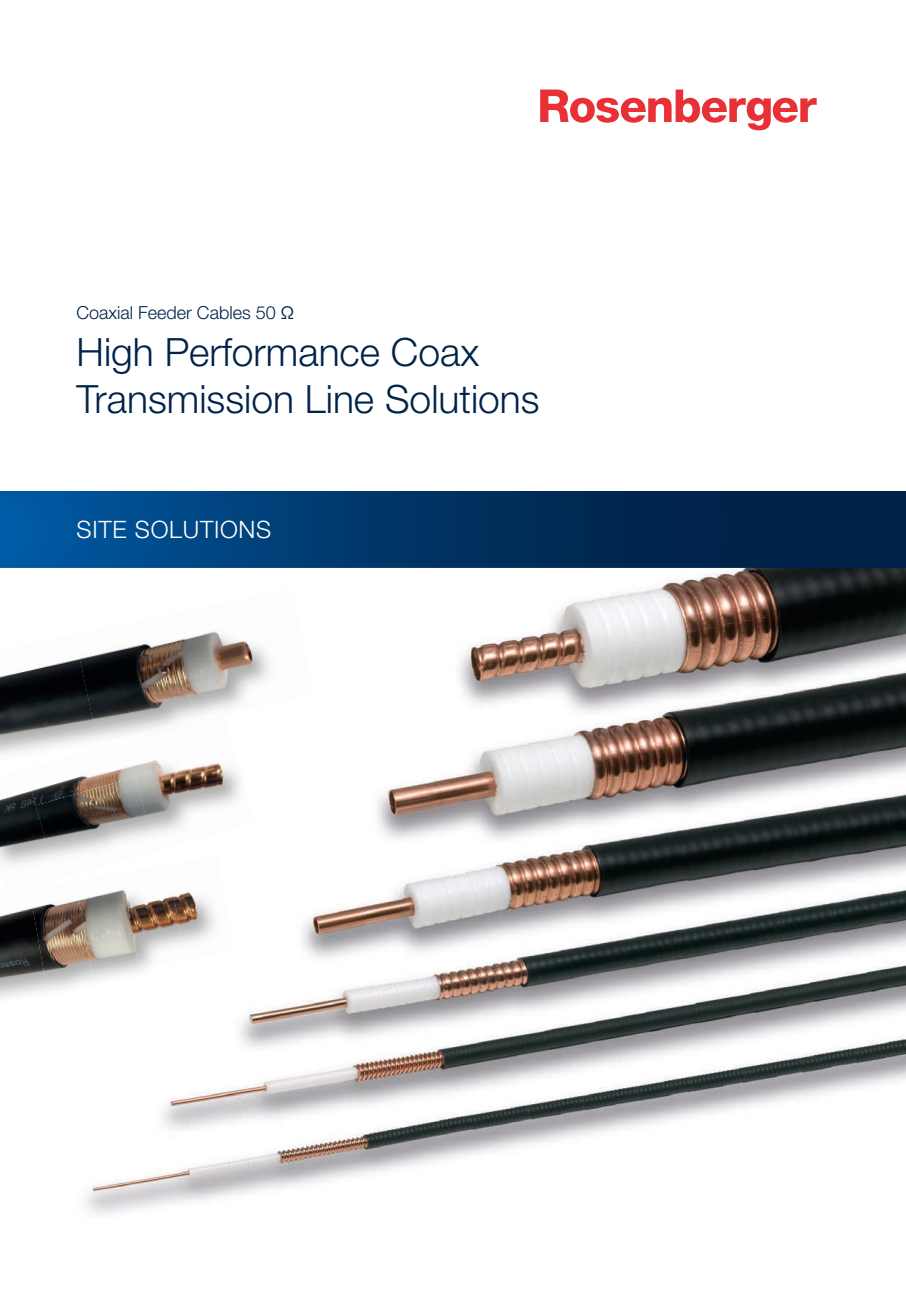
<style>
.page{position:relative;width:906px;height:1289px;background:#fff}
.page>*{position:absolute;margin:0;border:0;box-sizing:border-box;transform-origin:0 0}
.t1{font:300 39px/46.8px "Helvetica Neue LT Pro";color:#002349}
.t2{font:300 24px "Helvetica Neue LT Pro";letter-spacing:.03em;color:#fff}
.t3{font:300 18px "Helvetica Neue LT Pro";color:#002349}
</style>
<div class="page">
<svg style="left:0;top:491px;width:906px;height:77px;background:#003568"></svg>
<svg style="left:540px;top:89px;width:276px;height:41px"></svg>
<img style="left:86px;top:568px;width:820px;height:646px">
<img style="left:236px;top:720px;width:39px;height:42px">
<img style="left:243px;top:588px;width:72px;height:115px">
<img style="left:95px;top:598px;width:155px;height:32px">
<img style="left:194px;top:630px;width:81px;height:90px">
<img style="left:86px;top:630px;width:108px;height:84px">
<img style="left:0;top:634px;width:97px;height:121px">
<svg style="left:237px;top:756px;width:8px;height:6px"></svg>
<img style="left:65px;top:714px;width:171px;height:42px">
<img style="left:187px;top:711px;width:37px;height:11px">
<img style="left:156px;top:790px;width:99px;height:98px">
<img style="left:156px;top:762px;width:89px;height:89px">
<img style="left:80px;top:762px;width:106px;height:43px">
<img style="left:54px;top:777px;width:102px;height:93px">
<img style="left:0;top:784px;width:54px;height:81px">
<img style="left:94px;top:756px;width:143px;height:6px">
<img style="left:86px;top:756px;width:8px;height:6px">
<img style="left:0;top:959px;width:220px;height:48px">
<img style="left:175px;top:870px;width:59px;height:83px">
<img style="left:86px;top:870px;width:89px;height:18px">
<img style="left:133px;top:855px;width:87px;height:15px">
<img style="left:185px;top:888px;width:35px;height:71px">
<img style="left:139px;top:888px;width:46px;height:80px">
<img style="left:93px;top:888px;width:46px;height:88px">
<img style="left:46px;top:888px;width:47px;height:96px">
<img style="left:0;top:904px;width:46px;height:88px">
<p class="t3" style="left:77px;top:302px;width:219px">Coaxial Feeder Cables 50 Ω</p>
<p class="t1" style="left:77px;top:328px;width:464px">High Performance Coax<br>Transmission Line Solutions</p>
<p class="t2" style="left:77px;top:515px;width:196px">SITE SOLUTIONS</p>
</div>
